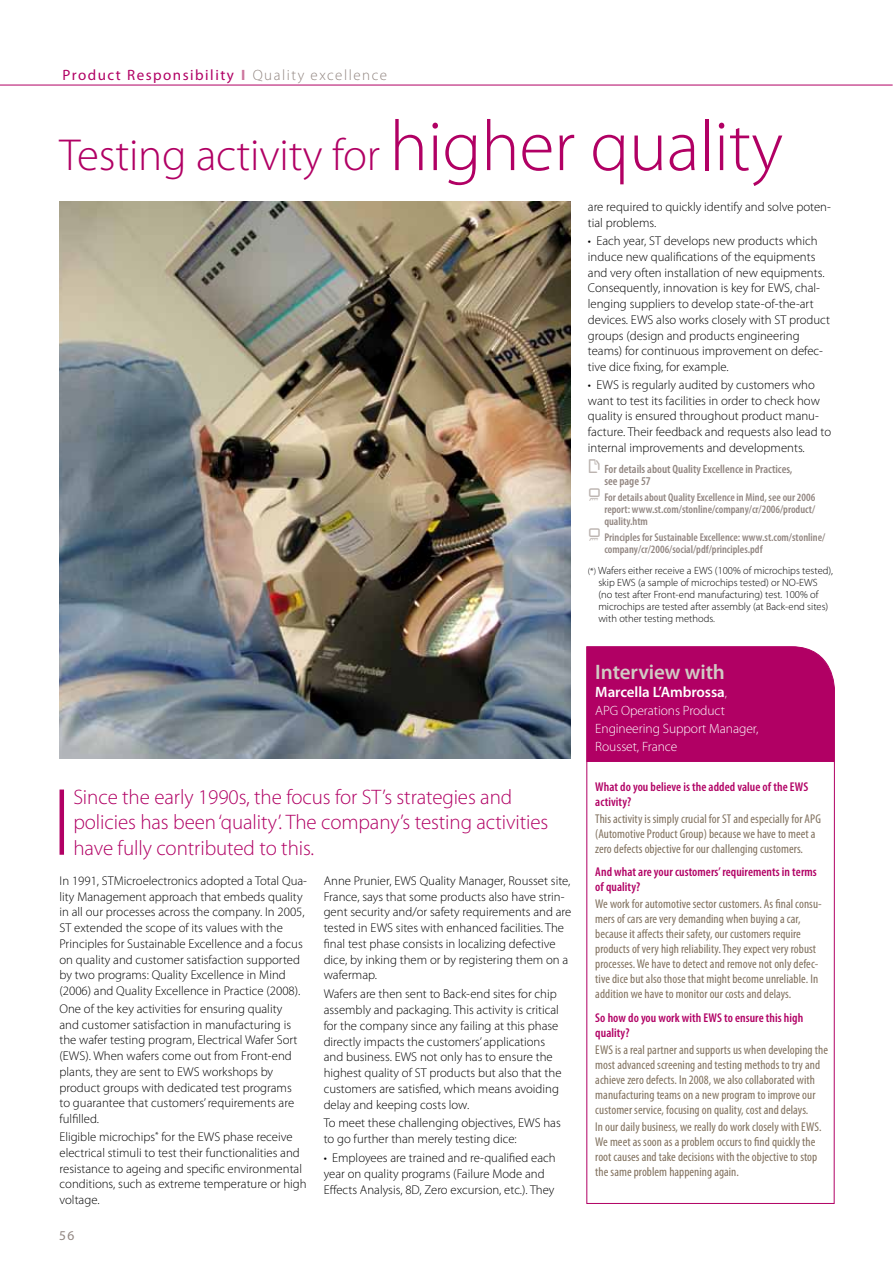
<style>
.page{position:relative;width:893px;height:1263px;background:#fff}
.page>*{position:absolute;margin:0;border:0;box-sizing:border-box;transform-origin:0 0}
.t1{font:300 45px "Myriad Pro";letter-spacing:-.005em;color:#b10064}
.t2{font:300 21px/25.5px "Myriad Pro";letter-spacing:-.005em;color:#b10064}
.t3{font:600 21px "Myriad Pro";letter-spacing:-.005em;color:#d1cbc4}
.t4{font:15px "Myriad Pro";letter-spacing:.1em;color:#b10064}
.t5{font:600 15px "Myriad Pro";letter-spacing:-.005em;color:#fff}
.t6{font:300 13.5px/18px "Myriad Pro";letter-spacing:-.005em;color:#fff}
.t7{font:13.5px "Myriad Pro";color:#928681}
.t8{font:300 12.75px/15.8px "Myriad Pro";color:#000}
.t9{font:condensed 12.75px/15px "Myriad Pro";letter-spacing:.005em;color:#81715e}
.t10{font:600 condensed 12.75px/15px "Myriad Pro";letter-spacing:.005em;color:#b10064}
.t11{font:600 condensed 12px/12px "Myriad Pro";color:#928681}
.t12{font:600 condensed 11.25px/12px "Myriad Pro";color:#928681;text-align:justify}
.t13{font:300 10.5px/12px "Myriad Pro";color:#000}
.s1{font-weight:700;color:#cd779e}
.s2{font-weight:300;color:#928681}
.s3{font-size:72px}
.s4{font-family:"Tips LT Std Bcom";font-weight:400;font-stretch:normal;font-size:16.5px;color:#bbb3af}
.s5{font-size:9px}
.s6{font-weight:300;font-size:12.75px}
</style>
<div class="page">
<hr style="left:892px;top:0;width:1px;height:85px;background:#b10064">
<img style="left:60px;top:202px;width:510px;height:556px">
<hr style="left:60px;top:789px;width:4px;height:66px;background:#b10064">
<svg style="left:586px;top:84px;width:249px;height:1120px"></svg>
<div style="left:586px;top:646px;width:249px;height:117px;background:#b10064"></div>
<hr style="left:0;top:85px;width:893px;height:1px;background:#b10064">
<p class="t4" style="left:63px;top:65px;width:326px">Product Responsibility <span class="s1">I</span> <span class="s2">Quality excellence</span></p>
<h1 class="t1" style="left:60px;top:128px;width:725px">Testing activity for <span class="s3">higher quality</span></h1>
<h2 class="t2" style="left:73px;top:783px;width:476px">Since the early 1990s, the focus for ST’s strategies and policies has been ‘quality’. The company’s testing activities have fully contributed to this.</h2>
<p class="t8" style="left:60px;top:873px;width:249px">In 1991, STMicroelectronics adopted a Total Qua&shy;lity Management approach that embeds quality in all our processes across the company. In 2005, ST extended the scope of its values with the Principles for Sustainable Excellence and a focus on quality and customer satisfaction supported by two programs: Quality Excellence in Mind (2006) and Quality Excellence in Practice (2008).</p>
<p class="t8" style="left:60px;top:1001px;width:240px">One of the key activities for ensuring quality and customer satisfaction in manufacturing is the wafer testing program, Electrical Wafer Sort (EWS). When wafers come out from Front-end plants, they are sent to EWS workshops by product groups with dedicated test programs to guarantee that customers’ requirements are fulfilled.</p>
<p class="t8" style="left:60px;top:1129px;width:249px">Eligible microchips<sup>*</sup> for the EWS phase receive electrical stimuli to test their functionalities and resistance to ageing and specific environmental conditions, such as extreme temperature or high voltage.</p>
<p class="t7" style="left:59px;top:1227px;width:17px">56</p>
<p class="t8" style="left:324px;top:873px;width:249px">Anne Prunier, EWS Quality Manager, Rousset site, France, says that some products also have strin&shy;gent security and/or safety requirements and are tested in EWS sites with enhanced facilities. The final test phase consists in localizing defective dice, by inking them or by registering them on a wafermap.</p>
<p class="t8" style="left:324px;top:986px;width:239px">Wafers are then sent to Back-end sites for chip assembly and packaging. This activity is critical for the company since any failing at this phase directly impacts the customers’ applications and business. EWS not only has to ensure the highest quality of ST products but also that the customers are satisfied, which means avoiding delay and keeping costs low.</p>
<p class="t8" style="left:324px;top:1115px;width:239px">To meet these challenging objectives, EWS has to go further than merely testing dice:</p>
<p class="t8" style="left:324px;top:1150px;width:234px">• Employees are trained and re-qualified each year on quality programs (Failure Mode and<br>Effects Analysis, 8D, Zero excursion, etc.). They</p>
<p class="t8" style="left:588px;top:199px;width:245px">are required to quickly identify and solve poten&shy;tial problems.</p>
<p class="t8" style="left:588px;top:233px;width:244px">• Each year, ST develops new products which induce new qualifications of the equipments and very often installation of new equipments.<br>Consequently, innovation is key for EWS, chal&shy;lenging suppliers to develop state-of-the-art devices. EWS also works closely with ST product groups (design and products engineering teams) for continuous improvement on defec&shy;tive dice fixing, for example.</p>
<p class="t8" style="left:588px;top:377px;width:245px">• EWS is regularly audited by customers who want to test its facilities in order to check how quality is ensured throughout product manu&shy;facture. Their feedback and requests also lead to internal improvements and developments.</p>
<p class="t11" style="left:604px;top:462px;width:190px;text-indent:-16px"><span class="s4">M</span> For details about Quality Excellence in Practices, see page 57</p>
<p class="t12" style="left:604px;top:491px;width:212px;text-indent:-16px"><span class="s4">5</span> For details about Quality Excellence in Mind, see our 2006 report: www.st.com/stonline/company/cr/2006/product/ quality.htm</p>
<p class="t12" style="left:604px;top:531px;width:222px;text-indent:-16px"><span class="s4">5</span> Principles for Sustainable Excellence: www.st.com/stonline/ company/cr/2006/social/pdf/principles.pdf</p>
<p class="t13" style="left:598px;top:564px;width:236px;text-indent:-11px"><span class="s5">(*)</span> Wafers either receive a EWS (100% of microchips tested), skip EWS (a sample of microchips tested) or NO-EWS (no test after Front-end manufacturing) test. 100% of microchips are tested after assembly (at Back-end sites) with other testing methods.</p>
<h2 class="t3" style="left:595px;top:659px;width:131px">Interview with</h2>
<p class="t5" style="left:595px;top:682px;width:133px">Marcella L’Ambrossa<span class="s6">,</span></p>
<p class="t6" style="left:595px;top:701px;width:165px">APG Operations Product<br>Engineering Support Manager,<br>Rousset, France</p>
<p class="t10" style="left:595px;top:779px;width:214px">What do you believe is the added value of the EWS activity?</p>
<p class="t9" style="left:595px;top:811px;width:227px">This activity is simply crucial for ST and especially for APG (Automotive Product Group) because we have to meet a zero defects objective for our challenging customers.</p>
<p class="t10" style="left:595px;top:864px;width:223px">And what are your customers’ requirements in terms of quality?</p>
<p class="t9" style="left:595px;top:896px;width:228px">We work for automotive sector customers. As final consu&shy;mers of cars are very demanding when buying a car, because it affects their safety, our customers require products of very high reliability. They expect very robust processes. We have to detect and remove not only defec&shy;tive dice but also those that might become unreliable. In addition we have to monitor our costs and delays.</p>
<p class="t10" style="left:595px;top:1010px;width:209px">So how do you work with EWS to ensure this high quality?</p>
<p class="t9" style="left:595px;top:1042px;width:234px">EWS is a real partner and supports us when developing the most advanced screening and testing methods to try and achieve zero defects. In 2008, we also collaborated with manufacturing teams on a new program to improve our customer service, focusing on quality, cost and delays.</p>
<p class="t9" style="left:595px;top:1119px;width:228px">In our daily business, we really do work closely with EWS.<br>We meet as soon as a problem occurs to find quickly the root causes and take decisions with the objective to stop the same problem happening again.</p>
</div>
